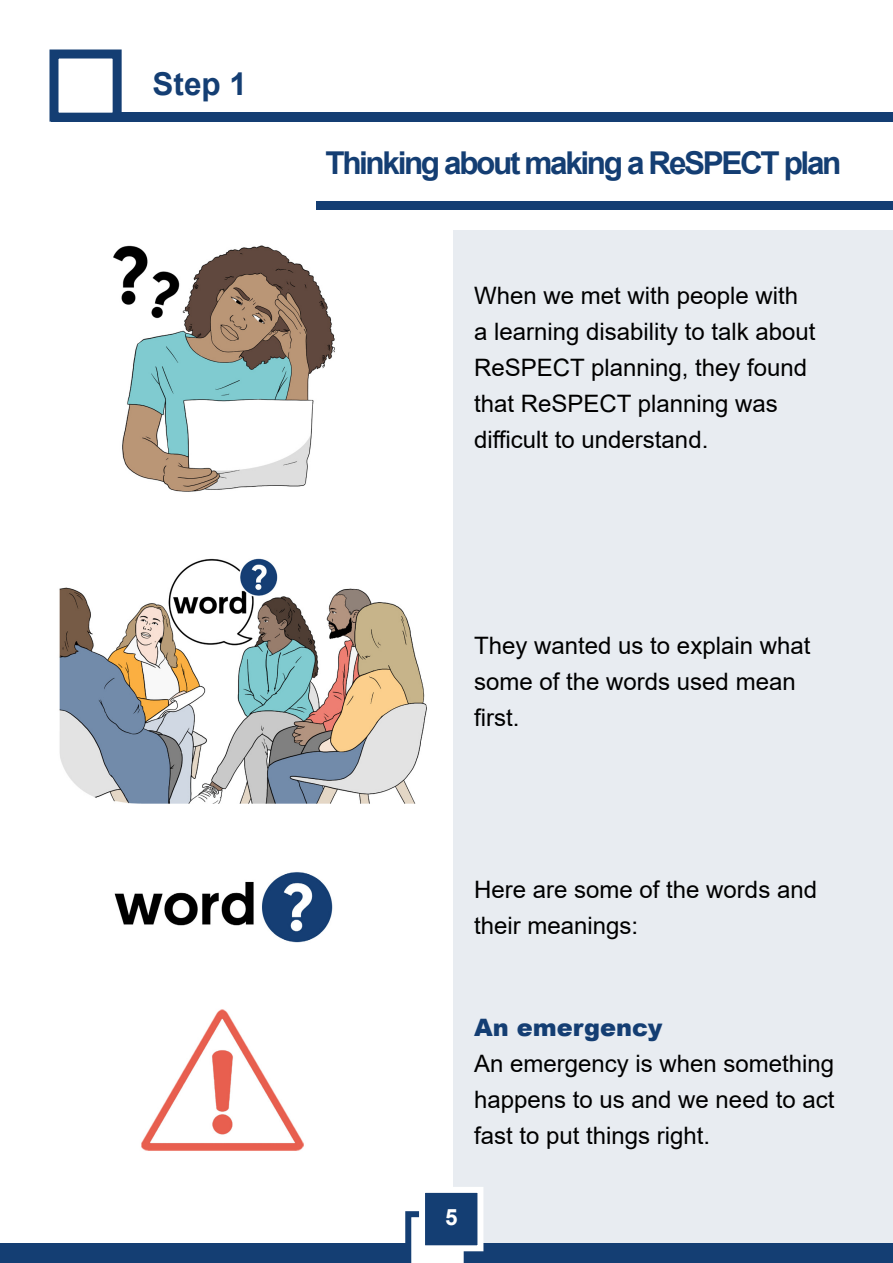
<style>
.page{position:relative;width:893px;height:1263px;background:#fff}
.page>*{position:absolute;margin:0;border:0;box-sizing:border-box;transform-origin:0 0}
.t1{font:700 31.5px "Arial";letter-spacing:-.075em;color:#143e73}
.t2{font:24px/36px "Arial";color:#000}
.t3{font:900 24px "Arial";color:#143e73}
.t4{font:700 22.5px "Arial";color:#fff}
</style>
<div class="page">
<div style="left:453px;top:0;width:440px;height:1263px;background:#e8ecf1"></div>
<div style="left:0;top:1243px;width:893px;height:20px;background:#143e73"></div>
<svg style="left:405px;top:1211px;width:65px;height:52px"></svg>
<div style="left:419px;top:1187px;width:64px;height:64px;background:#143e73;border:6px solid #fff"></div>
<div style="left:89px;top:0;width:804px;height:230px;background:#fff"></div>
<div style="left:52px;top:113px;width:841px;height:9px;background:#143e73"></div>
<div style="left:50px;top:50px;width:72px;height:72px;background:#fff;border:9px solid #143e73"></div>
<div style="left:317px;top:201px;width:576px;height:8px;background:#143e73"></div>
<img style="left:113px;top:245px;width:222px;height:247px">
<img style="left:59px;top:558px;width:368px;height:246px">
<img style="left:114px;top:872px;width:219px;height:71px">
<img style="left:141px;top:1009px;width:163px;height:142px">
<p class="t1" style="left:153px;top:61px;width:96px">Step 1</p>
<p class="t1" style="left:325px;top:141px;width:517px">Thinking about making a ReSPECT plan</p>
<p class="t2" style="left:474px;top:277px;width:343px">When we met with people with a learning disability to talk about<br>ReSPECT planning, they found that ReSPECT planning was difficult to understand.</p>
<p class="t2" style="left:474px;top:628px;width:338px">They wanted us to explain what some of the words used mean first.</p>
<p class="t2" style="left:474px;top:871px;width:344px">Here are some of the words and their meanings:</p>
<p class="t3" style="left:474px;top:1010px;width:190px">An emergency</p>
<p class="t2" style="left:474px;top:1045px;width:362px;text-align:justify">An emergency is when something happens to us and we need to act fast to put things right.</p>
<p class="t4" style="left:445px;top:1201px;width:14px">5</p>
</div>
